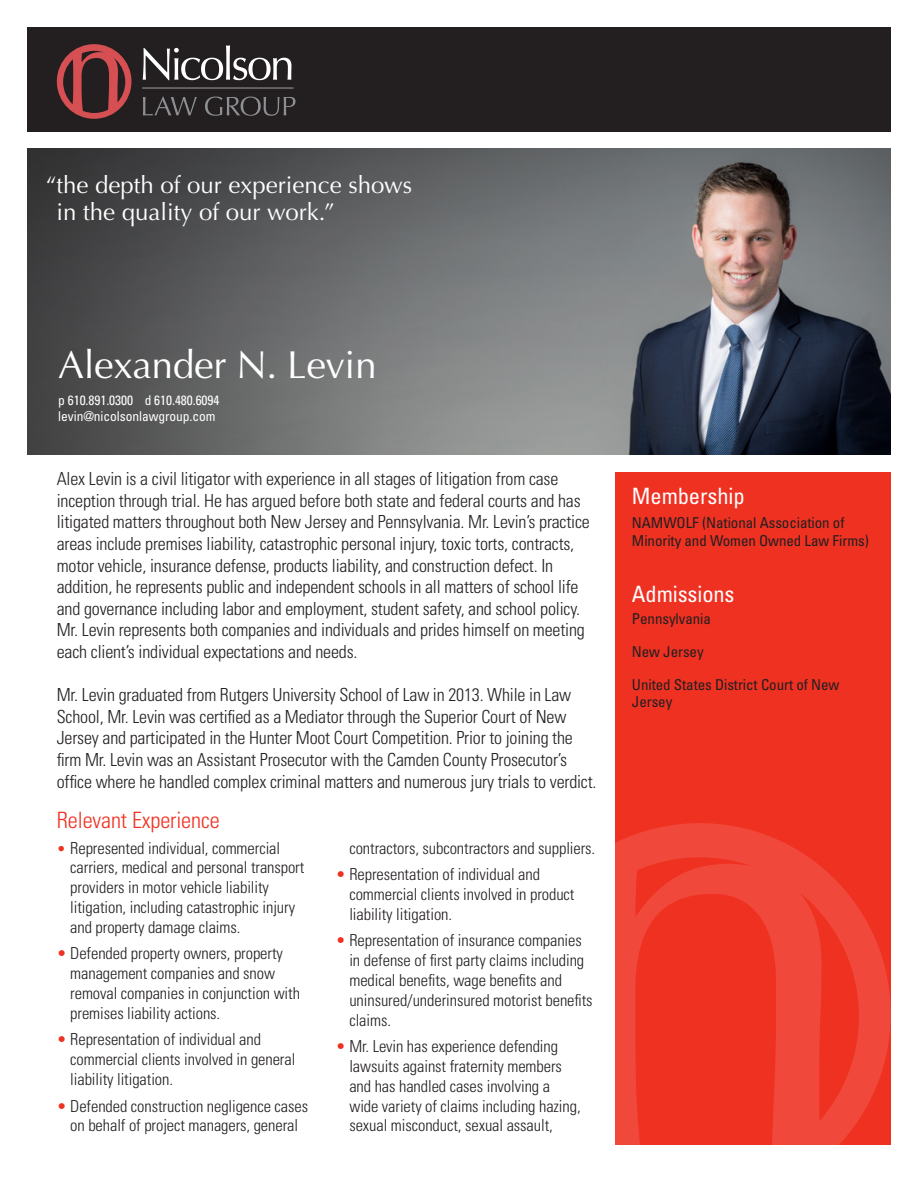
<style>
.page{position:relative;width:918px;height:1188px;background:#fff}
.page>*{position:absolute;margin:0;border:0;box-sizing:border-box;transform-origin:0 0}
.Main_Header{font:39px "Optima";letter-spacing:-.01em;color:#fff}
.t1{font:24px/27px "Optima";color:#fff}
.Sub-Head{font:condensed 22.5px "Univers LT Std";letter-spacing:-.005em;color:#fff}
.Sub-Head-2{font:300 condensed 22.5px "Univers LT Std";letter-spacing:-.005em;color:#ef3122}
.Body{font:300 condensed 18px/21.6px "Univers LT Std";letter-spacing:-.01em;color:#231f20}
.t2{font:300 condensed 16.5px/19.8px "Univers LT Std";letter-spacing:-.005em;color:#231f20}
.Contact_Info{font:condensed 15px/18px "Univers LT Std";letter-spacing:-.005em;color:#231f20}
.Contact_Info-2{font:condensed 13.5px "Univers LT Std";letter-spacing:-.005em;color:#fff}
.s1{font-size:15px;color:#ef3122}
.s2{color:#ef3122}
</style>
<div class="page">
<div style="left:27px;top:27px;width:864px;height:105px;background:#231f20"></div>
<svg style="left:57px;top:44px;width:74px;height:75px"></svg>
<svg style="left:143px;top:45px;width:148px;height:35px"></svg>
<svg style="left:143px;top:97px;width:54px;height:18px"></svg>
<svg style="left:205px;top:97px;width:90px;height:19px"></svg>
<hr style="left:142px;top:87px;width:152px;height:2px;background:#8d8f92">
<div style="left:615px;top:472px;width:276px;height:673px;background:#ef3122"></div>
<img style="left:27px;top:148px;width:864px;height:307px">
<svg style="left:615px;top:823px;width:276px;height:322px"></svg>
<p class="t1" style="left:56px;top:171px;width:357px;text-indent:-11px">“the depth of our experience shows in the quality of our work.”</p>
<p class="Main_Header" style="left:58px;top:342px;width:320px">Alexander N. Levin</p>
<p class="Contact_Info-2" style="left:58px;top:391px;width:163px">p 610.891.0300 d 610.480.6094</p>
<p class="Contact_Info-2" style="left:58px;top:408px;width:159px">levin@nicolsonlawgroup.com</p>
<p class="Body" style="left:57px;top:468px;width:535px">Alex Levin is a civil litigator with experience in all stages of litigation from case inception through trial. He has argued before both state and federal courts and has litigated matters throughout both New Jersey and Pennsylvania. Mr. Levin’s practice areas include premises liability, catastrophic personal injury, toxic torts, contracts, motor vehicle, insurance defense, products liability, and construction defect. In addition, he represents public and independent schools in all matters of school life and governance including labor and employment, student safety, and school policy.</p>
<p class="Body" style="left:57px;top:619px;width:530px">Mr. Levin represents both companies and individuals and prides himself on meeting each client’s individual expectations and needs.</p>
<p class="Body" style="left:57px;top:684px;width:541px">Mr. Levin graduated from Rutgers University School of Law in 2013. While in Law School, Mr. Levin was certified as a Mediator through the Superior Court of New Jersey and participated in the Hunter Moot Court Competition. Prior to joining the firm Mr. Levin was an Assistant Prosecutor with the Camden County Prosecutor’s office where he handled complex criminal matters and numerous jury trials to verdict.</p>
<p class="Sub-Head-2" style="left:57px;top:807px;width:164px">Relevant Experience</p>
<p class="t2" style="left:70px;top:838px;width:236px;text-indent:-14px"><span class="s1">•</span> Represented individual, commercial carriers, medical and personal transport providers in motor vehicle liability litigation, including catastrophic injury and property damage claims.</p>
<p class="t2" style="left:70px;top:944px;width:231px;text-indent:-14px"><span class="s2">•</span> Defended property owners, property management companies and snow removal companies in conjunction with premises liability actions.</p>
<p class="t2" style="left:70px;top:1030px;width:227px;text-indent:-14px"><span class="s2">•</span> Representation of individual and commercial clients involved in general liability litigation.</p>
<p class="t2" style="left:57px;top:1096px;width:253px;text-align:center"><span class="s2">•</span> Defended construction negligence cases on behalf of project managers, general</p>
<p class="t2" style="left:349px;top:838px;width:247px">contractors, subcontractors and suppliers.</p>
<p class="t2" style="left:349px;top:865px;width:227px;text-indent:-14px"><span class="s2">•</span> Representation of individual and commercial clients involved in product liability litigation.</p>
<p class="t2" style="left:349px;top:931px;width:245px;text-indent:-14px"><span class="s2">•</span> Representation of insurance companies in defense of first party claims including medical benefits, wage benefits and uninsured/underinsured motorist benefits claims.</p>
<p class="t2" style="left:349px;top:1036px;width:233px;text-indent:-14px"><span class="s2">•</span> Mr. Levin has experience defending lawsuits against fraternity members and has handled cases involving a wide variety of claims including hazing, sexual misconduct, sexual assault,</p>
<p class="Sub-Head" style="left:632px;top:482px;width:114px">Membership</p>
<p class="Contact_Info" style="left:632px;top:513px;width:238px">NAMWOLF (National Association of<br>Minority and Women Owned Law Firms)</p>
<p class="Sub-Head" style="left:632px;top:580px;width:104px">Admissions</p>
<p class="Contact_Info" style="left:632px;top:609px;width:81px">Pennsylvania</p>
<p class="Contact_Info" style="left:632px;top:642px;width:73px">New Jersey</p>
<p class="Contact_Info" style="left:632px;top:676px;width:209px;line-height:16.5px">United States District Court of New<br>Jersey</p>
</div>
